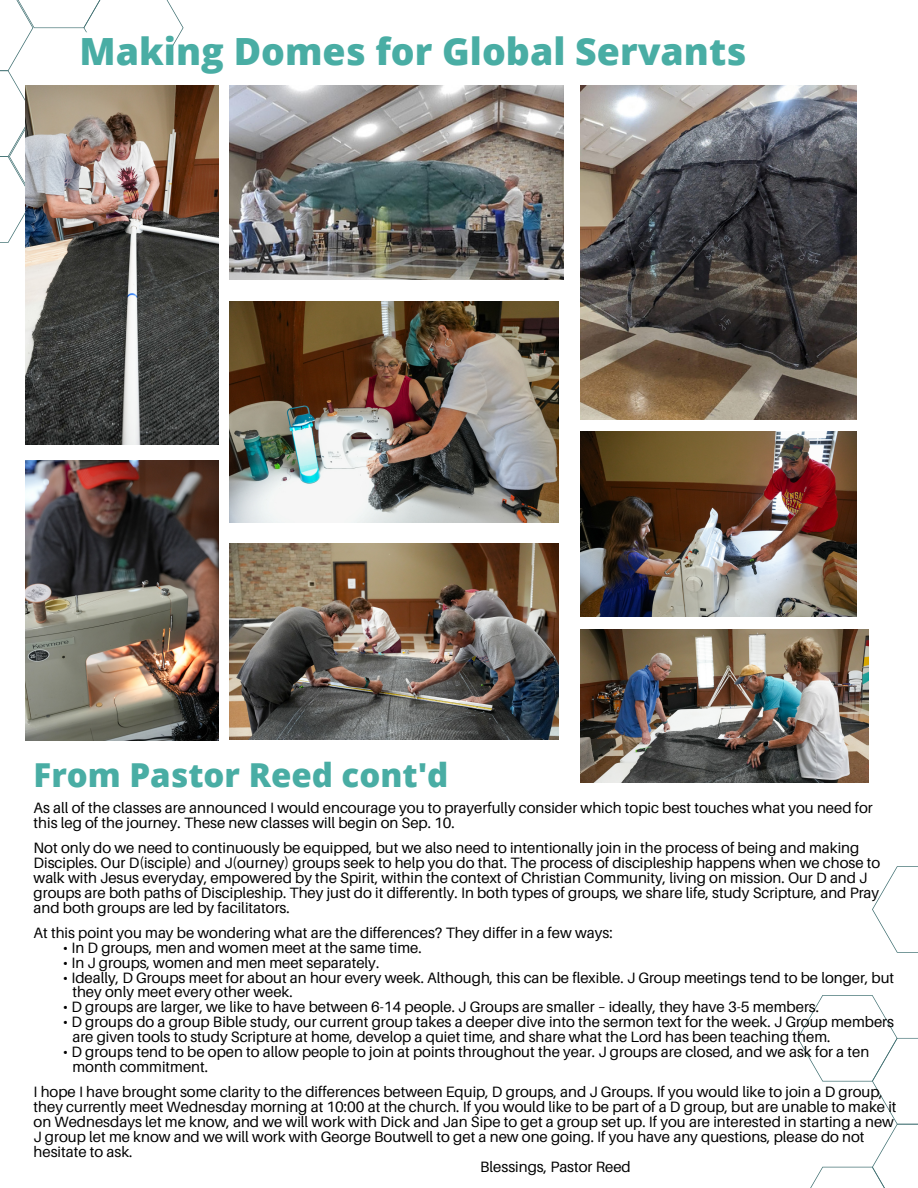
<style>
.page{position:relative;width:918px;height:1188px;background:#fff}
.page>*{position:absolute;margin:0;border:0;box-sizing:border-box;transform-origin:0 0}
.t1{font:800 37.5px "Open Sans";color:#49ada4}
.t2{font:800 33px "Open Sans";color:#49ada4}
.t3{font:15px/14.9px "Aileron";color:#000}
</style>
<div class="page">
<svg style="left:872px;top:866px;width:46px;height:87px"></svg>
<svg style="left:798px;top:995px;width:120px;height:193px"></svg>
<svg style="left:0;top:0;width:183px;height:243px"></svg>
<div style="left:43px;top:32px;width:128px;height:64px;background:#fff;border-radius:3px"></div>
<img style="left:580px;top:85px;width:277px;height:334px">
<img style="left:229px;top:85px;width:334px;height:195px">
<img style="left:229px;top:302px;width:330px;height:220px">
<img style="left:25px;top:460px;width:194px;height:280px">
<img style="left:580px;top:432px;width:277px;height:184px">
<img style="left:229px;top:543px;width:330px;height:197px">
<img style="left:25px;top:85px;width:194px;height:359px">
<img style="left:580px;top:630px;width:288px;height:153px">
<p class="t1" style="left:80px;top:25px;width:668px">Making Domes for Global Servants</p>
<p class="t2" style="left:34px;top:752px;width:416px">From Pastor Reed cont'd</p>
<p class="t3" style="left:34px;top:800px;width:841px">As all of the classes are announced I would encourage you to prayerfully consider which topic best touches what you need for this leg of the journey. These new classes will begin on Sep. 10.</p>
<p class="t3" style="left:34px;top:840px;width:848px">Not only do we need to continuously be equipped, but we also need to intentionally join in the process of being and making Disciples. Our D(isciple) and J(ourney) groups seek to help you do that. The process of discipleship happens when we chose to walk with Jesus everyday, empowered by the Spirit, within the context of Christian Community, living on mission. Our D and J groups are both paths of Discipleship. They just do it differently. In both types of groups, we share life, study Scripture, and Pray and both groups are led by facilitators.</p>
<p class="t3" style="left:34px;top:925px;width:581px">At this point you may be wondering what are the differences? They differ in a few ways:</p>
<p class="t3" style="left:63px;top:940px;width:360px">• In D groups, men and women meet at the same time.</p>
<p class="t3" style="left:63px;top:955px;width:318px">• In J groups, women and men meet separately.</p>
<p class="t3" style="left:63px;top:970px;width:833px">• Ideally, D Groups meet for about an hour every week. Although, this can be flexible. J Group meetings tend to be longer, but</p>
<p class="t3" style="left:72px;top:984px;width:222px">they only meet every other week.</p>
<p class="t3" style="left:63px;top:999px;width:758px">• D groups are larger, we like to have between 6-14 people. J Groups are smaller – ideally, they have 3-5 members.</p>
<p class="t3" style="left:63px;top:1014px;width:833px">• D groups do a group Bible study, our current group takes a deeper dive into the sermon text for the week. J Group members</p>
<p class="t3" style="left:72px;top:1029px;width:760px">are given tools to study Scripture at home, develop a quiet time, and share what the Lord has been teaching them.</p>
<p class="t3" style="left:63px;top:1044px;width:808px">• D groups tend to be open to allow people to join at points throughout the year. J groups are closed, and we ask for a ten</p>
<p class="t3" style="left:72px;top:1059px;width:137px">month commitment.</p>
<p class="t3" style="left:34px;top:1084px;width:865px">I hope I have brought some clarity to the differences between Equip, D groups, and J Groups. If you would like to join a D group, they currently meet Wednesday morning at 10:00 at the church. If you would like to be part of a D group, but are unable to make it on Wednesdays let me know, and we will work with Dick and Jan Sipe to get a group set up. If you are interested in starting a new J group let me know and we will work with George Boutwell to get a new one going. If you have any questions, please do not hesitate to ask.</p>
<p class="t3" style="left:480px;top:1159px;width:152px">Blessings, Pastor Reed</p>
</div>
